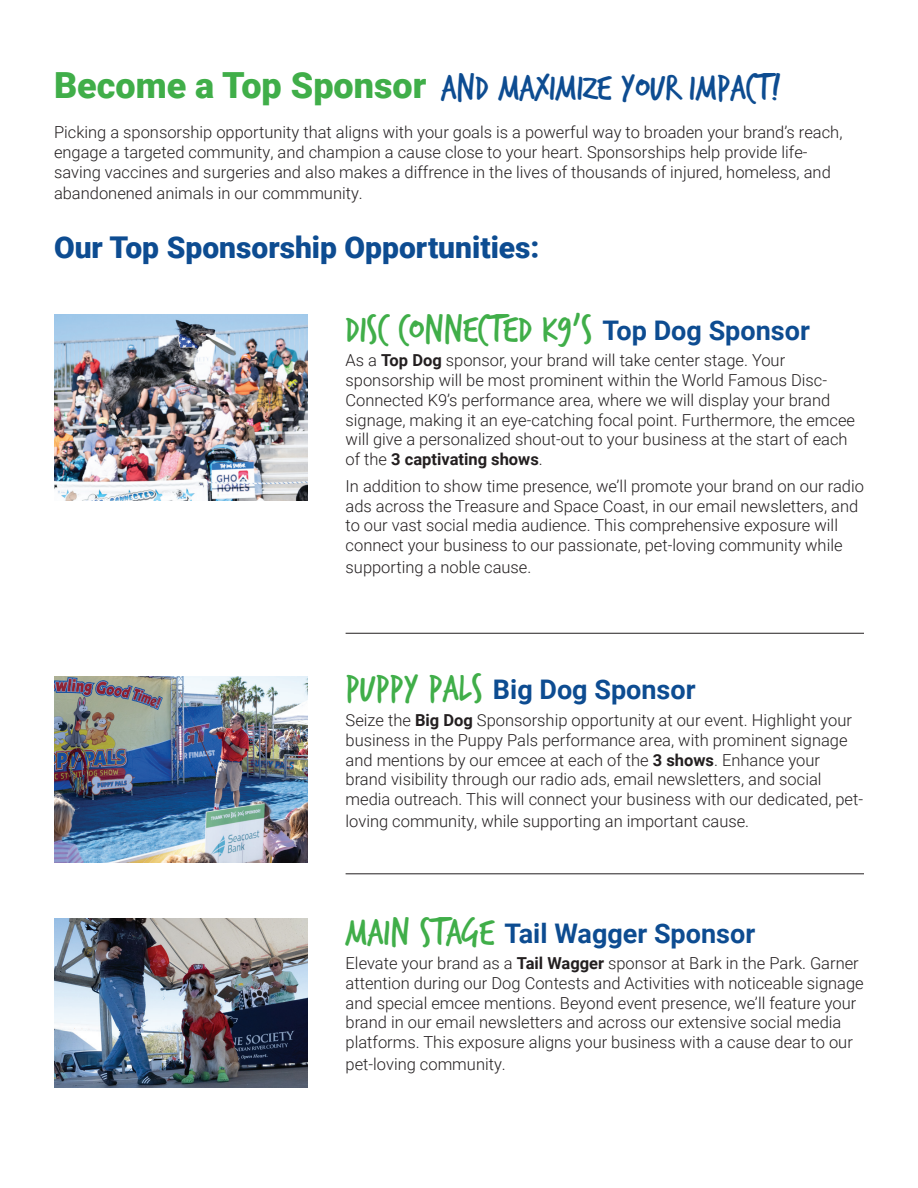
<style>
.page{position:relative;width:918px;height:1188px;background:#fff}
.page>*{position:absolute;margin:0;border:0;box-sizing:border-box;transform-origin:0 0}
.t1{font:40.5px "Trash Hand";color:#40ae49}
.t2{font:39px "Trash Hand";color:#0d4c91}
.t3{font:900 30px "Roboto";color:#0d4c91}
.t4{font:700 27px "Roboto";color:#0d4c91}
.t5{font:300 16.5px/19.8px "Roboto";color:#231f20}
.s1{font-family:"Roboto";font-weight:900;font-size:36px;color:#40ae49}
.s2{font-family:"Roboto";font-weight:700;font-size:27px;color:#0d4c91}
.s3{font-weight:700}
.s4{font-family:"Trash Hand";font-weight:400;font-size:40.5px;color:#40ae49}
</style>
<div class="page">
<img style="left:54px;top:315px;width:253px;height:185px">
<img style="left:54px;top:677px;width:253px;height:185px">
<img style="left:54px;top:919px;width:253px;height:169px">
<hr style="left:346px;top:633px;width:518px;height:1px;background:#231f20">
<hr style="left:346px;top:873px;width:518px;height:1px;background:#231f20">
<h2 class="t2" style="left:54px;top:69px;width:728px"><span class="s1">Become a Top Sponsor</span> AND MAXIMIZE YOUR IMPACT!</h2>
<p class="t5" style="left:54px;top:122px;width:790px">Picking a sponsorship opportunity that aligns with your goals is a powerful way to broaden your brand’s reach, engage a targeted community, and champion a cause close to your heart. Sponsorships help provide life&shy;saving vaccines and surgeries and also makes a diffrence in the lives of thousands of injured, homeless, and</p>
<p class="t5" style="left:54px;top:183px;width:310px">abandonened animals in our commmunity.</p>
<h3 class="t3" style="left:54px;top:227px;width:487px">Our Top Sponsorship Opportunities:</h3>
<h1 class="t1" style="left:346px;top:309px;width:466px">DISC CONNECTED K9’S <span class="s2">Top Dog Sponsor</span></h1>
<p class="t5" style="left:346px;top:350px;width:511px">As a <span class="s3">Top Dog</span> sponsor, your brand will take center stage. Your sponsorship will be most prominent within the World Famous Disc-Connected K9’s performance area, where we will display your brand signage, making it an eye-catching focal point. Furthermore, the emcee will give a personalized shout-out to your business at the start of each of the <span class="s3">3 captivating shows</span>.</p>
<p class="t5" style="left:346px;top:475px;width:520px">In addition to show time presence, we’ll promote your brand on our radio ads across the Treasure and Space Coast, in our email newsletters, and to our vast social media audience. This comprehensive exposure will connect your business to our passionate, pet-loving community while</p>
<p class="t5" style="left:346px;top:556px;width:187px">supporting a noble cause.</p>
<h3 class="t4" style="left:346px;top:671px;width:352px"><span class="s4">PUPPY PALS</span> Big Dog Sponsor</h3>
<p class="t5" style="left:346px;top:710px;width:519px">Seize the <span class="s3">Big Dog</span> Sponsorship opportunity at our event. Highlight your business in the Puppy Pals performance area, with prominent signage and mentions by our emcee at each of the <span class="s3">3 shows</span>. Enhance your brand visibility through our radio ads, email newsletters, and social media outreach. This will connect your business with our dedicated, pet-</p>
<p class="t5" style="left:346px;top:810px;width:405px">loving community, while supporting an important cause.</p>
<h3 class="t4" style="left:346px;top:914px;width:411px"><span class="s4">MAIN STAGE</span> Tail Wagger Sponsor</h3>
<p class="t5" style="left:346px;top:953px;width:520px">Elevate your brand as a <span class="s3">Tail Wagger</span> sponsor at Bark in the Park. Garner attention during our Dog Contests and Activities with noticeable signage and special emcee mentions. Beyond event presence, we’ll feature your brand in our email newsletters and across our extensive social media platforms. This exposure aligns your business with a cause dear to our</p>
<p class="t5" style="left:346px;top:1053px;width:162px">pet-loving community.</p>
</div>
